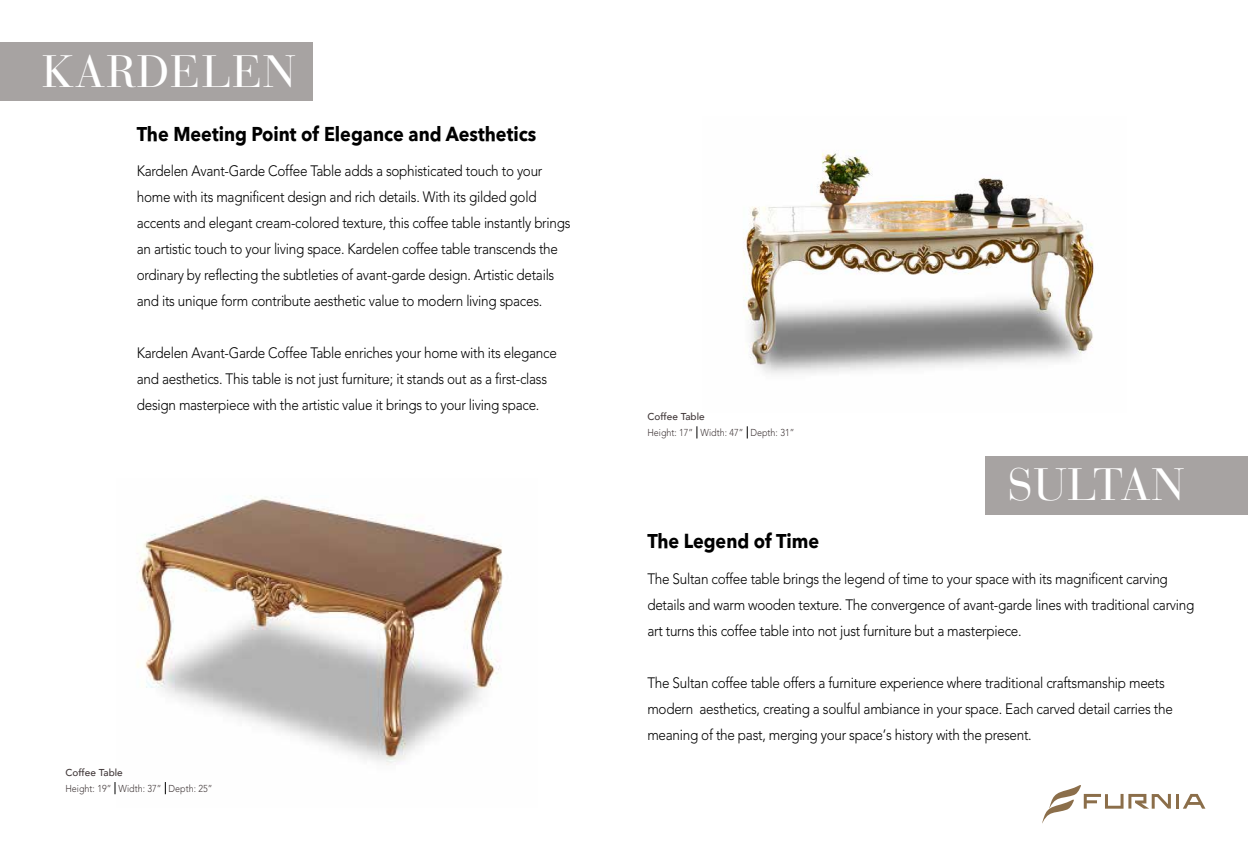
<style>
.page{position:relative;width:1248px;height:851px;background:#fff}
.page>*{position:absolute;margin:0;border:0;box-sizing:border-box;transform-origin:0 0}
.t1{font:45px "Bauer Bodoni Std";letter-spacing:.02em;color:#fff}
.t2{font:700 20px "Avenir Next";color:#000;scale:.9 1}
.t3{font:300 15px/26px "Avenir";letter-spacing:-.02em;color:#000;scale:.9 1}
.t4{font:300 10px "Avenir";color:#413839;scale:.9 1}
.t5{font:500 10px "Avenir";color:#413839}
</style>
<div class="page">
<img style="left:743px;top:150px;width:351px;height:224px">
<img style="left:137px;top:495px;width:366px;height:300px">
<div style="left:0;top:43px;width:313px;height:58px;background:#a7a3a2"></div>
<div style="left:985px;top:456px;width:262px;height:58px;background:#a7a3a2"></div>
<svg style="left:115px;top:782px;width:1px;height:12px"></svg>
<svg style="left:165px;top:781px;width:1px;height:13px"></svg>
<svg style="left:696px;top:426px;width:1px;height:12px"></svg>
<svg style="left:747px;top:426px;width:1px;height:12px"></svg>
<hr style="left:1176px;top:793px;width:3px;height:15px;background:#8b6e4a">
<svg style="left:1183px;top:793px;width:22px;height:15px"></svg>
<svg style="left:1042px;top:785px;width:128px;height:39px"></svg>
<h1 class="t1" style="left:42px;top:45px;width:255px">KARDELEN</h1>
<h2 class="t2" style="left:137px;top:116px;width:445px">The Meeting Point of Elegance and Aesthetics</h2>
<p class="t3" style="left:137px;top:158px;width:483px">Kardelen Avant-Garde Coffee Table adds a sophisticated touch to your home with its magnificent design and rich details. With its gilded gold accents and elegant cream-colored texture, this coffee table instantly brings an artistic touch to your living space. Kardelen coffee table transcends the ordinary by reflecting the subtleties of avant-garde design. Artistic details and its unique form contribute aesthetic value to modern living spaces.</p>
<p class="t3" style="left:137px;top:340px;width:468px">Kardelen Avant-Garde Coffee Table enriches your home with its elegance and aesthetics. This table is not just furniture; it stands out as a first-class design masterpiece with the artistic value it brings to your living space.</p>
<p class="t5" style="left:65px;top:764px;width:59px">Coffee Table</p>
<p class="t4" style="left:65px;top:780px;width:165px">Height: 19” Width: 37” Depth: 25”</p>
<p class="t5" style="left:647px;top:408px;width:59px">Coffee Table</p>
<p class="t4" style="left:647px;top:425px;width:165px">Height: 17” Width: 47” Depth: 31”</p>
<h2 class="t2" style="left:647px;top:523px;width:192px">The Legend of Time</h2>
<h1 class="t1" style="left:1007px;top:458px;width:178px">SULTAN</h1>
<p class="t3" style="left:647px;top:566px;width:609px">The Sultan coffee table brings the legend of time to your space with its magnificent carving details and warm wooden texture. The convergence of avant-garde lines with traditional carving art turns this coffee table into not just furniture but a masterpiece.</p>
<p class="t3" style="left:647px;top:670px;width:585px">The Sultan coffee table offers a furniture experience where traditional craftsmanship meets modern aesthetics, creating a soulful ambiance in your space. Each carved detail carries the meaning of the past, merging your space’s history with the present.</p>
</div>
